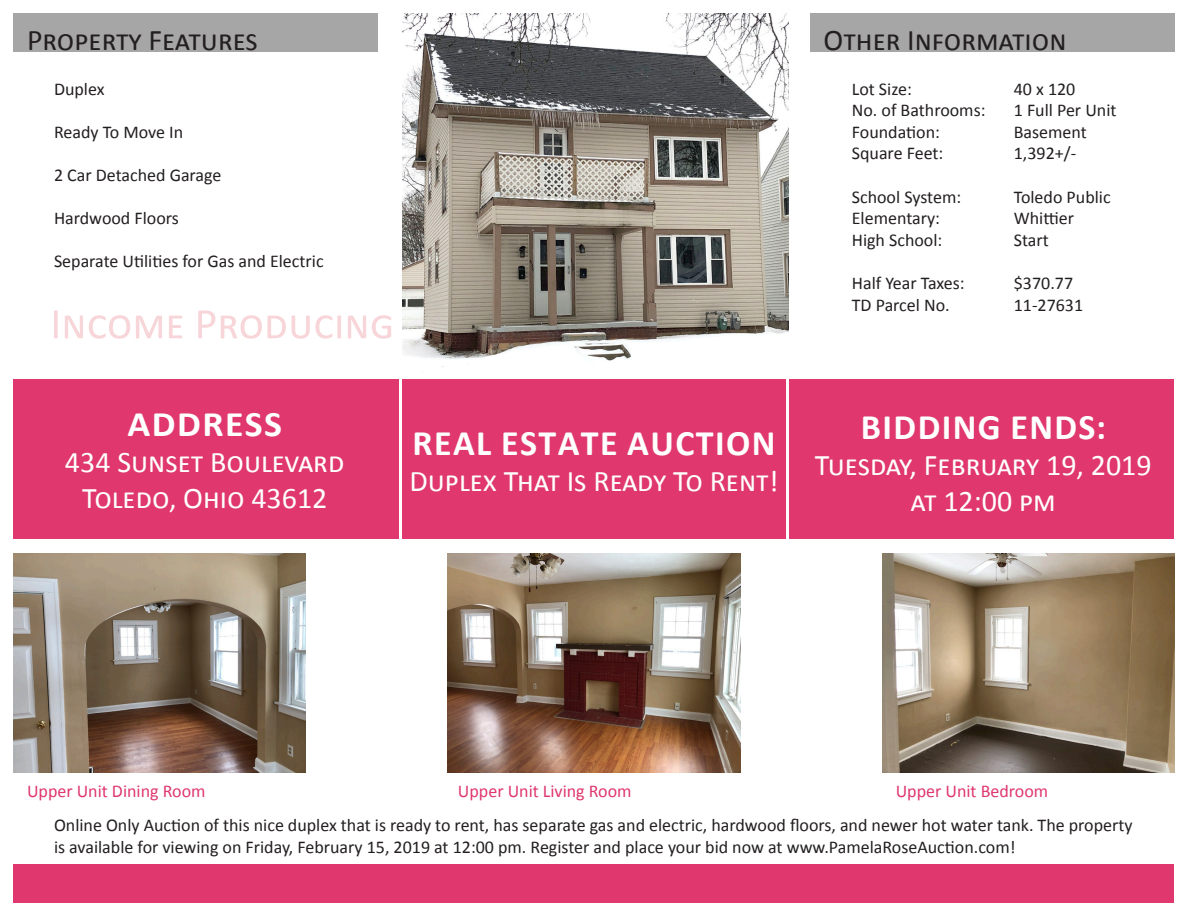
<style>
.page{position:relative;width:1188px;height:918px;background:#fff}
.page>*{position:absolute;margin:0;border:0;box-sizing:border-box;transform-origin:0 0}
.t1{font:700 36px "Calibri";letter-spacing:.04em;color:#fff}
.t2{font:700 36px "Calibri";letter-spacing:.04em;color:#fff;scale:1.05 1}
.t3{font:30px "Calibri";color:#fff}
.t4{font:30px "Calibri";color:#231f20}
.t5{font:18px/21.6px "Calibri";color:#231f20}
.t6{font:18px "Calibri";color:#df376e}
</style>
<div class="page">
<img style="left:448px;top:554px;width:292px;height:219px">
<img style="left:14px;top:554px;width:292px;height:219px">
<img style="left:882px;top:554px;width:292px;height:219px">
<div style="left:14px;top:379px;width:1160px;height:160px;background:#df376e"></div>
<hr style="left:399px;top:373px;width:3px;height:180px;background:#fff">
<hr style="left:786px;top:373px;width:3px;height:180px;background:#fff">
<img style="left:403px;top:14px;width:386px;height:359px">
<div style="left:14px;top:14px;width:364px;height:38px;background:#a7a6a6"></div>
<svg style="left:54px;top:310px;width:337px;height:29px"></svg>
<div style="left:810px;top:14px;width:364px;height:38px;background:#a7a6a6"></div>
<div style="left:14px;top:864px;width:1160px;height:39px;background:#df376e"></div>
<p class="t4" style="left:27px;top:21px;width:232px">Property Features</p>
<p class="t5" style="left:54px;top:78px;width:52px">Duplex</p>
<p class="t5" style="left:54px;top:121px;width:131px">Ready To Move In</p>
<p class="t5" style="left:54px;top:164px;width:169px">2 Car Detached Garage</p>
<p class="t5" style="left:54px;top:207px;width:126px">Hardwood Floors</p>
<p class="t5" style="left:54px;top:251px;width:271px">Separate Utilities for Gas and Electric</p>
<p class="t2" style="left:127px;top:401px;width:149px">ADDRESS</p>
<p class="t3" style="left:65px;top:443px;width:281px">434 Sunset Boulevard</p>
<p class="t3" style="left:82px;top:479px;width:247px">Toledo, Ohio 43612</p>
<p class="t4" style="left:824px;top:21px;width:244px">Other Information</p>
<p class="t5" style="left:852px;top:78px;width:62px">Lot Size:</p>
<p class="t5" style="left:1014px;top:78px;width:63px">40 x 120</p>
<p class="t5" style="left:852px;top:99px;width:135px">No. of Bathrooms:</p>
<p class="t5" style="left:1014px;top:99px;width:104px">1 Full Per Unit</p>
<p class="t5" style="left:852px;top:121px;width:90px">Foundation:</p>
<p class="t5" style="left:1014px;top:121px;width:75px">Basement</p>
<p class="t5" style="left:852px;top:143px;width:93px">Square Feet:</p>
<p class="t5" style="left:1014px;top:143px;width:64px">1,392+/-</p>
<p class="t5" style="left:852px;top:186px;width:111px">School System:</p>
<p class="t5" style="left:1014px;top:186px;width:98px">Toledo Public</p>
<p class="t5" style="left:852px;top:207px;width:90px">Elementary:</p>
<p class="t5" style="left:1014px;top:207px;width:62px">Whittier</p>
<p class="t5" style="left:852px;top:229px;width:92px">High School:</p>
<p class="t5" style="left:1014px;top:229px;width:37px">Start</p>
<p class="t5" style="left:852px;top:272px;width:114px">Half Year Taxes:</p>
<p class="t5" style="left:1014px;top:272px;width:61px">$370.77</p>
<p class="t5" style="left:852px;top:294px;width:99px">TD Parcel No.</p>
<p class="t5" style="left:1014px;top:294px;width:71px">11-27631</p>
<p class="t1" style="left:412px;top:420px;width:365px">REAL ESTATE AUCTION</p>
<p class="t3" style="left:409px;top:462px;width:371px">Duplex That Is Ready To Rent!</p>
<p class="t1" style="left:861px;top:404px;width:247px">BIDDING ENDS:</p>
<p class="t3" style="left:815px;top:446px;width:338px">Tuesday, February 19, 2019</p>
<p class="t3" style="left:911px;top:482px;width:147px">at 12:00 pm</p>
<p class="t6" style="left:27px;top:779px;width:180px">Upper Unit Dining Room</p>
<p class="t6" style="left:458px;top:779px;width:175px">Upper Unit Living Room</p>
<p class="t6" style="left:896px;top:779px;width:154px">Upper Unit Bedroom</p>
<p class="t5" style="left:54px;top:814px;width:1080px">Online Only Auction of this nice duplex that is ready to rent, has separate gas and electric, hardwood floors, and newer hot water tank. The property is available for viewing on Friday, February 15, 2019 at 12:00 pm. Register and place your bid now at www.PamelaRoseAuction.com!</p>
</div>
